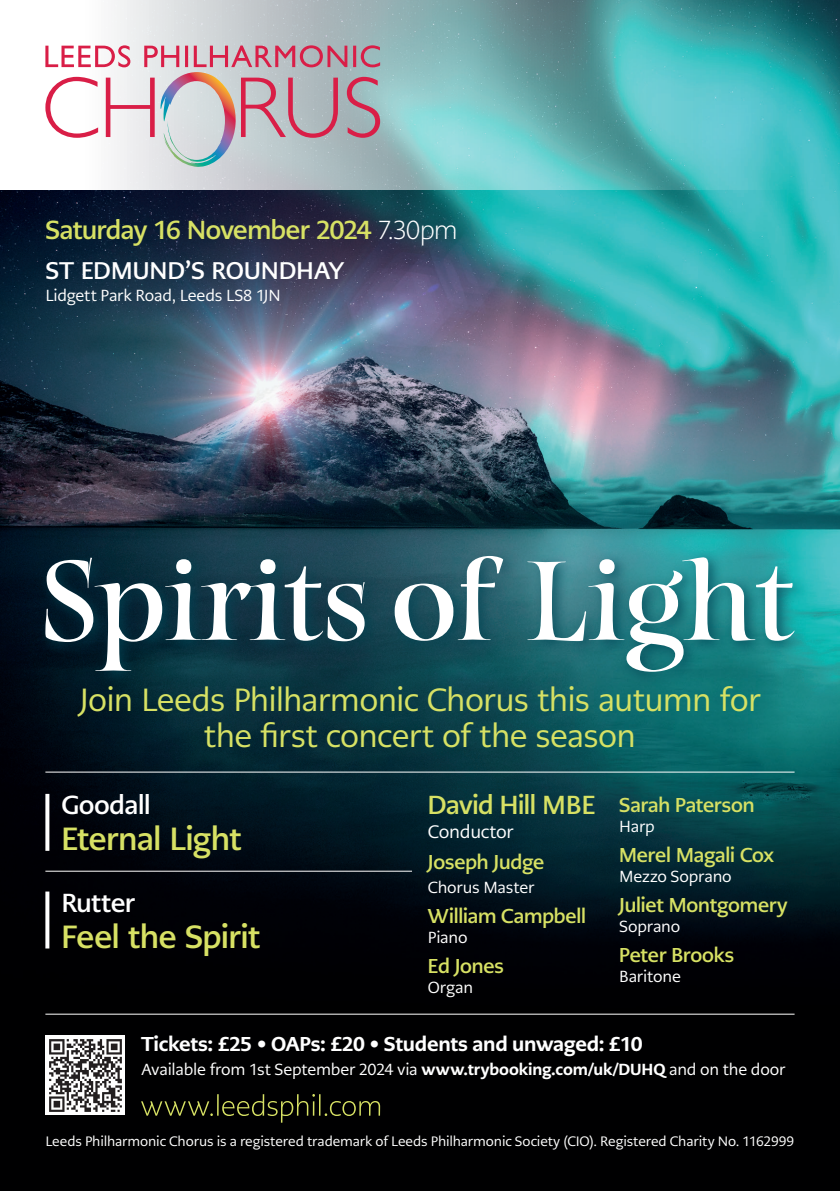
<style>
.page{position:relative;width:840px;height:1191px;background:#fff}
.page>*{position:absolute;margin:0;border:0;box-sizing:border-box;transform-origin:0 0}
.t1{font:32px/36px "PMN Caecilia Sans Text";letter-spacing:-.025em;color:#d7e164;text-align:center}
.t2{font:700 32px "PMN Caecilia Sans Head";letter-spacing:-.005em;color:#d7e164}
.t3{font:700 26px "PMN Caecilia Sans Head";letter-spacing:-.015em;color:#d7e164}
.t4{font:700 26px "PMN Caecilia Sans Text";letter-spacing:-.03em;color:#fff}
.t5{font:700 24px "PMN Caecilia Sans Text";letter-spacing:-.01em;color:#fff}
.t6{font:700 20px "PMN Caecilia Sans Head";letter-spacing:-.005em;color:#d7e164}
.t7{font:800 20px "PMN Caecilia Sans Text";letter-spacing:-.02em;color:#fff}
.t8{font:18px "PMN Caecilia Sans Text";letter-spacing:-.015em;color:#fff}
.t9{font:16px "PMN Caecilia Sans Text";letter-spacing:-.015em;color:#fff}
.t10{font:13.6px "PMN Caecilia Sans Text";letter-spacing:-.01em;color:#fff}
.s1{font-weight:300;color:#fff}
.s2{font-weight:800}
</style>
<div class="page">
<img style="left:0;top:0;width:839px;height:1191px">
<svg style="left:0;top:0;width:794px;height:190px;background:#83c0c2"></svg>
<svg style="left:45px;top:45px;width:335px;height:122px"></svg>
<div style="left:37px;top:548px;width:772px;height:139px;background:#004656;opacity:.75"></div>
<svg style="left:45px;top:556px;width:749px;height:116px"></svg>
<svg style="left:141px;top:1094px;width:239px;height:28px;background:#1c1e0e"></svg>
<hr style="left:45px;top:1013px;width:749px;height:1px;background:#fff">
<hr style="left:45px;top:771px;width:749px;height:1px;background:#fff">
<hr style="left:45px;top:870px;width:367px;height:1px;background:#fff">
<svg style="left:45px;top:794px;width:4px;height:57px"></svg>
<svg style="left:45px;top:891px;width:4px;height:57px"></svg>
<div style="left:45px;top:1035px;width:80px;height:80px;background:#fff"></div>
<img style="left:49px;top:1039px;width:73px;height:73px">
<h2 class="t3" style="left:45px;top:213px;width:413px">Saturday 16 November 2024 <span class="s1">7.30pm</span></h2>
<h3 class="t5" style="left:45px;top:255px;width:300px">ST EDMUND’S ROUNDHAY</h3>
<p class="t9" style="left:45px;top:285px;width:236px">Lidgett Park Road, Leeds LS8 1JN</p>
<h1 class="t1" style="left:79px;top:681px;width:682px">Join Leeds Philharmonic Chorus this autumn for the first concert of the season</h1>
<h2 class="t4" style="left:61px;top:787px;width:91px">Goodall</h2>
<h1 class="t2" style="left:61px;top:817px;width:182px">Eternal Light</h1>
<h2 class="t4" style="left:61px;top:885px;width:75px">Rutter</h2>
<h1 class="t2" style="left:61px;top:915px;width:200px">Feel the Spirit</h1>
<h2 class="t3" style="left:427px;top:787px;width:169px">David Hill MBE</h2>
<p class="t8" style="left:427px;top:820px;width:87px">Conductor</p>
<p class="t6" style="left:427px;top:848px;width:118px">Joseph Judge</p>
<p class="t9" style="left:427px;top:876px;width:108px">Chorus Master</p>
<p class="t6" style="left:427px;top:902px;width:160px">William Campbell</p>
<p class="t9" style="left:427px;top:926px;width:41px">Piano</p>
<p class="t6" style="left:427px;top:952px;width:77px">Ed Jones</p>
<p class="t9" style="left:427px;top:976px;width:47px">Organ</p>
<p class="t6" style="left:619px;top:792px;width:137px">Sarah Paterson</p>
<p class="t9" style="left:619px;top:816px;width:37px">Harp</p>
<p class="t6" style="left:619px;top:842px;width:156px">Merel Magali Cox</p>
<p class="t9" style="left:619px;top:866px;width:114px">Mezzo Soprano</p>
<p class="t6" style="left:619px;top:892px;width:170px">Juliet Montgomery</p>
<p class="t9" style="left:619px;top:916px;width:63px">Soprano</p>
<p class="t6" style="left:619px;top:942px;width:116px">Peter Brooks</p>
<p class="t9" style="left:619px;top:966px;width:63px">Baritone</p>
<p class="t7" style="left:141px;top:1030px;width:503px">Tickets: £25 • OAPs: £20 • Students and unwaged: £10</p>
<p class="t9" style="left:141px;top:1059px;width:645px">Available from 1st September 2024 via <span class="s2">www.trybooking.com/uk/DUHQ</span> and on the door</p>
<p class="t10" style="left:45px;top:1132px;width:749px">Leeds Philharmonic Chorus is a registered trademark of Leeds Philharmonic Society (CIO). Registered Charity No. 1162999</p>
</div>
